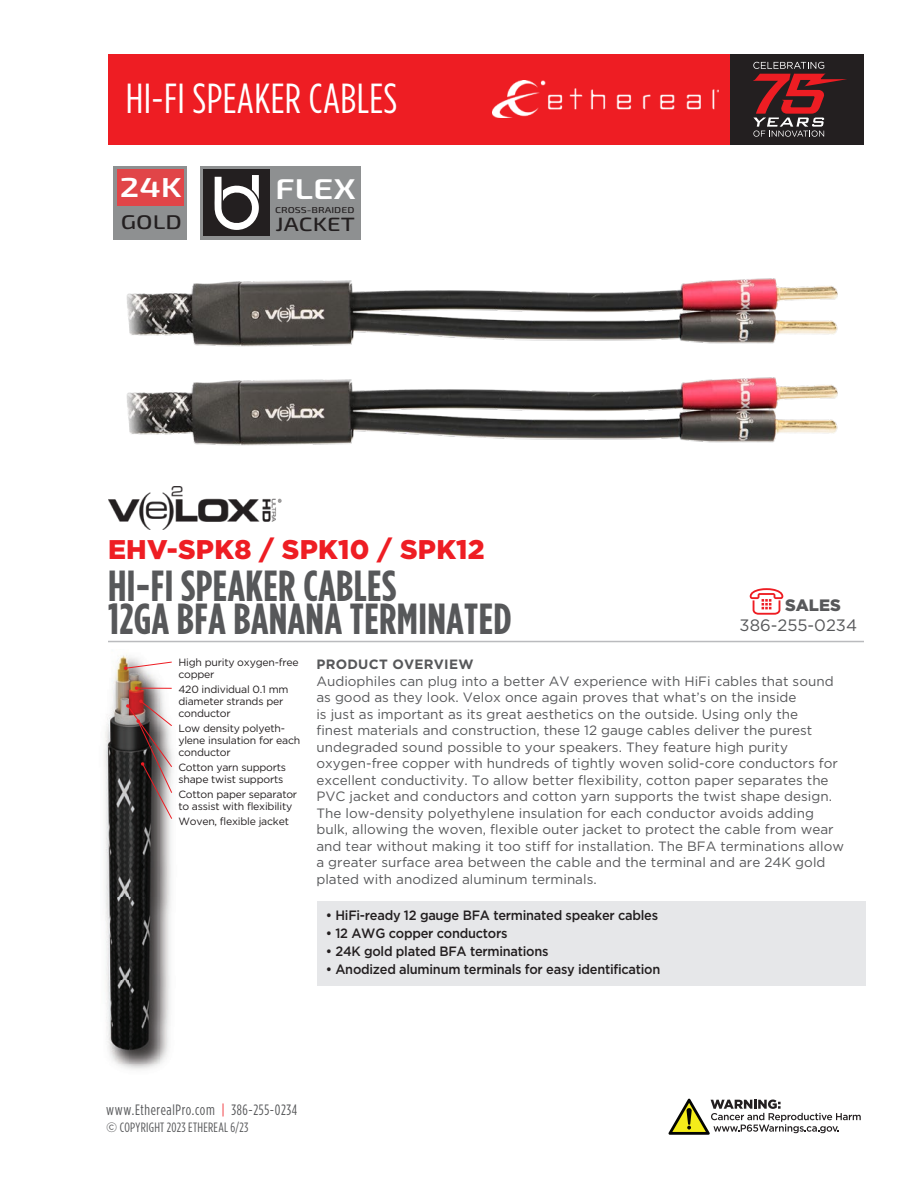
<style>
.page{position:relative;width:918px;height:1188px;background:#fff}
.page>*{position:absolute;margin:0;border:0;box-sizing:border-box;transform-origin:0 0}
.t1{font:700 43.5px "Gotham Condensed";letter-spacing:.01em;color:#57585a}
.t2{font:42px "Gotham Condensed";letter-spacing:.01em;color:#fff}
.t3{font:600 28.65px "Exo 2.0";color:#fff;scale:1.25 1}
.t4{font:600 27.45px "Exo 2.0";color:#fff;scale:1.25 1}
.t5{font:900 27px "Gotham";letter-spacing:.01em;color:#ee1d23}
.t6{font:500 19.8px "Exo 2.0";color:#231f20;scale:1.25 1}
.t7{font:500 19.35px "Exo 2.0";color:#231f20;scale:1.25 1}
.t8{font:16.5px "Gotham";color:#57585a}
.t9{font:900 16.5px "Gotham";color:#57585a}
.t10{font:15px "Gotham Condensed";letter-spacing:.04em;color:#57585a}
.BULLET_COPY{font:13.5px/16.5px "Gotham";color:#57585a}
.BULLET_COPY-2{font:500 13.5px "Gotham";letter-spacing:-.02em;color:#231f20;scale:.95 1}
.t11{font:13.5px "Gotham Condensed";letter-spacing:.02em;color:#57585a}
.t12{font:700 13.5px "Gotham";letter-spacing:.02em;color:#57585a}
.t13{font:10.5px/12px "Gotham";letter-spacing:-.02em;color:#231f20}
.t14{font:500 8.55px "Exo 2.0";color:#231f20;scale:1.25 1}
.s1{color:#ee1d23}
.s2{font-family:"Gotham"}
</style>
<div class="page">
<div style="left:108px;top:54px;width:756px;height:91px;background:#ee1d23"></div>
<div style="left:730px;top:54px;width:134px;height:91px;background:#231f20"></div>
<hr style="left:108px;top:641px;width:756px;height:1px;background:#babbbe">
<svg style="left:668px;top:1099px;width:193px;height:36px"></svg>
<svg style="left:753px;top:62px;width:94px;height:75px"></svg>
<img style="left:492px;top:81px;width:226px;height:36px">
<svg style="left:750px;top:588px;width:33px;height:27px"></svg>
<div style="left:317px;top:901px;width:549px;height:85px;background:#e6e7e9"></div>
<img style="left:126px;top:228px;width:712px;height:99px">
<img style="left:126px;top:327px;width:712px;height:119px">
<div style="left:113px;top:166px;width:74px;height:74px;background:#8e9091"></div>
<div style="left:117px;top:169px;width:67px;height:36px;background:#e14548"></div>
<div style="left:200px;top:166px;width:160px;height:74px;background:#8e9091"></div>
<div style="left:203px;top:169px;width:67px;height:67px;background:#231f20"></div>
<svg style="left:214px;top:175px;width:45px;height:55px"></svg>
<img style="left:118px;top:686px;width:54px;height:384px">
<img style="left:104px;top:655px;width:56px;height:409px">
<svg style="left:124px;top:661px;width:48px;height:9px"></svg>
<hr style="left:137px;top:688px;width:35px;height:1px;background:#ee1d23">
<svg style="left:126px;top:699px;width:47px;height:121px;background:#756465"></svg>
<img style="left:108px;top:486px;width:174px;height:43px">
<p class="t2" style="left:126px;top:76px;width:273px">HI-FI SPEAKER CABLES</p>
<h3 class="t4" style="left:120px;top:171px;width:51px">24K</h3>
<h3 class="t6" style="left:121px;top:210px;width:50px">GOLD</h3>
<h3 class="t3" style="left:275px;top:172px;width:66px">FLEX</h3>
<p class="t14" style="left:275px;top:205px;width:65px">CROSS-BRAIDED</p>
<h3 class="t7" style="left:276px;top:213px;width:65px">JACKET</h3>
<p class="t5" style="left:108px;top:534px;width:378px">EHV-SPK8 / SPK10 / SPK12</p>
<p class="t1" style="left:108px;top:561px;width:290px">HI-FI SPEAKER CABLES</p>
<p class="t1" style="left:108px;top:594px;width:405px">12GA BFA BANANA TERMINATED</p>
<p class="t9" style="left:785px;top:595px;width:57px">SALES</p>
<p class="t8" style="left:740px;top:616px;width:119px">386-255-0234</p>
<p class="t13" style="left:178px;top:656px;width:122px">High purity oxygen-free copper</p>
<p class="t13" style="left:178px;top:683px;width:112px">420 individual 0.1 mm diameter strands per conductor</p>
<p class="t13" style="left:178px;top:722px;width:123px">Low density polyeth&shy;ylene insulation for each conductor</p>
<p class="t13" style="left:178px;top:761px;width:109px">Cotton yarn supports shape twist supports</p>
<p class="t13" style="left:178px;top:788px;width:120px">Cotton paper separator to assist with flexibility</p>
<p class="t13" style="left:178px;top:815px;width:112px">Woven, flexible jacket</p>
<p class="t12" style="left:316px;top:656px;width:159px">PRODUCT OVERVIEW</p>
<p class="BULLET_COPY" style="left:316px;top:672px;width:529px">Audiophiles can plug into a better AV experience with HiFi cables that sound as good as they look. Velox once again proves that what’s on the inside<br>is just as important as its great aesthetics on the outside. Using only the<br>finest materials and construction, these 12 gauge cables deliver the purest undegraded sound possible to your speakers. They feature high purity oxygen-free copper with hundreds of tightly woven solid-core conductors for excellent conductivity. To allow better flexibility, cotton paper separates the PVC jacket and conductors and cotton yarn supports the twist shape design.<br>The low-density polyethylene insulation for each conductor avoids adding bulk, allowing the woven, flexible outer jacket to protect the cable from wear and tear without making it too stiff for installation. The BFA terminations allow a greater surface area between the cable and the terminal and are 24K gold plated with anodized aluminum terminals.</p>
<p class="BULLET_COPY-2" style="left:326px;top:908px;width:351px">• HiFi-ready 12 gauge BFA terminated speaker cables</p>
<p class="BULLET_COPY-2" style="left:326px;top:926px;width:193px">• 12 AWG copper conductors</p>
<p class="BULLET_COPY-2" style="left:326px;top:944px;width:236px">• 24K gold plated BFA terminations</p>
<p class="BULLET_COPY-2" style="left:326px;top:962px;width:354px">• Anodized aluminum terminals for easy identification</p>
<p class="t10" style="left:106px;top:1102px;width:193px">www.EtherealPro.com <span class="s1">|</span> 386-255-0234</p>
<p class="t11" style="left:106px;top:1120px;width:144px"><span class="s2">©</span> COPYRIGHT 2023 ETHEREAL 6/23</p>
</div>
